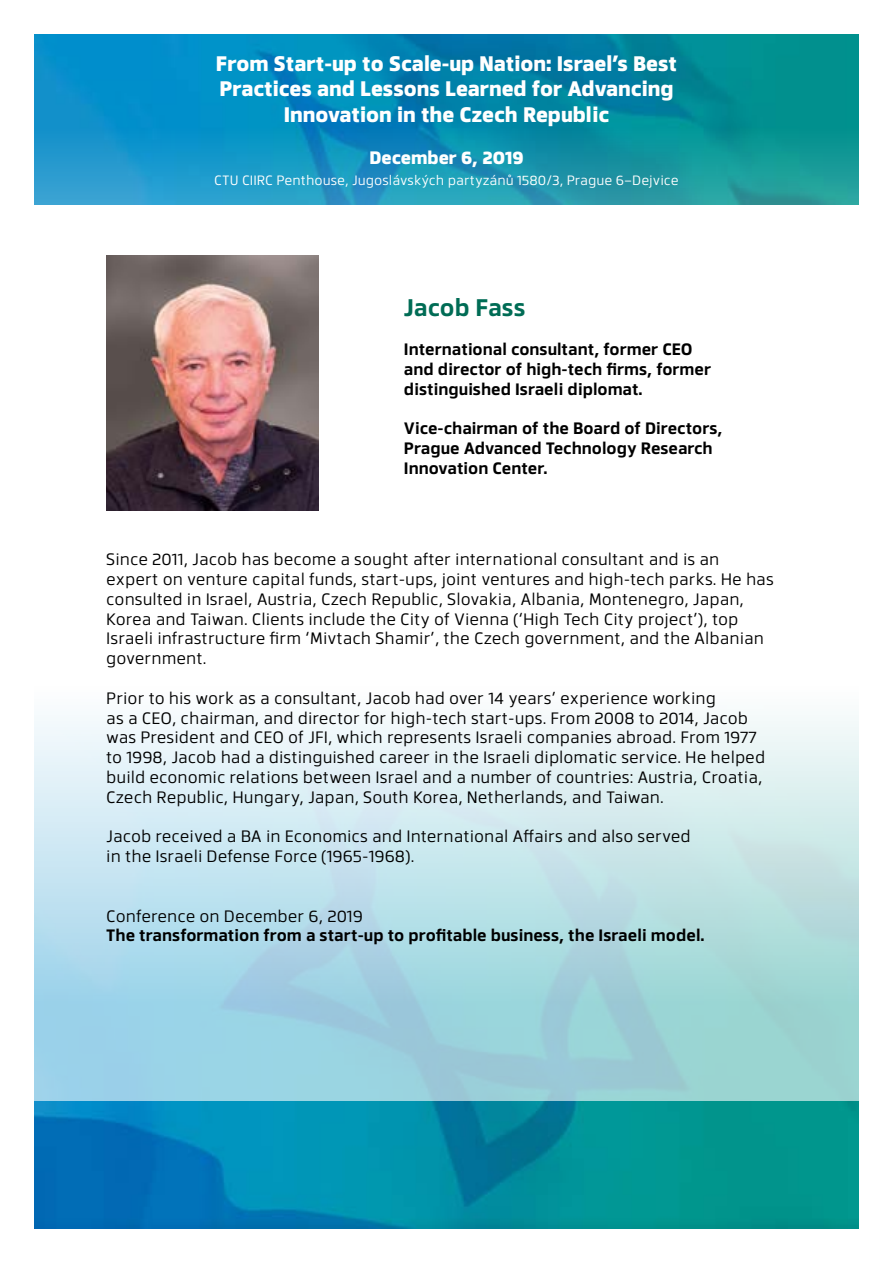
<style>
.page{position:relative;width:893px;height:1263px;background:#fff}
.page>*{position:absolute;margin:0;border:0;box-sizing:border-box;transform-origin:0 0}
.t1{font:700 24px "Facto";color:#006c55}
.t2{font:800 21px/25.2px "Facto";color:#fff;text-align:center}
.t3{font:800 18px "Facto";color:#fff}
.t4{font:16.5px/19.8px "Facto";color:#000}
.t5{font:700 16.5px/19.8px "Facto";color:#000}
.t6{font:13.5px "Facto";color:#fff}
</style>
<div class="page">
<img style="left:34px;top:34px;width:825px;height:170px">
<img style="left:34px;top:1101px;width:825px;height:128px">
<img style="left:106px;top:255px;width:213px;height:255px">
<p class="t2" style="left:216px;top:50px;width:463px">From Start-up to Scale-up Nation: Israel’s Best<br>Practices and Lessons Learned for Advancing<br>Innovation in the Czech Republic</p>
<p class="t3" style="left:369px;top:144px;width:156px">December 6, 2019</p>
<p class="t6" style="left:214px;top:170px;width:466px">CTU CIIRC Penthouse, Jugoslávských partyzánů 1580/3, Prague 6–Dejvice</p>
<h1 class="t1" style="left:404px;top:289px;width:123px">Jacob Fass</h1>
<p class="t5" style="left:404px;top:339px;width:309px">International consultant, former CEO and director of high-tech firms, former distinguished Israeli diplomat.</p>
<p class="t5" style="left:404px;top:418px;width:320px">Vice-chairman of the Board of Directors,<br>Prague Advanced Technology Research<br>Innovation Center.</p>
<p class="t4" style="left:106px;top:548px;width:669px">Since 2011, Jacob has become a sought after international consultant and is an expert on venture capital funds, start-ups, joint ventures and high-tech parks. He has consulted in Israel, Austria, Czech Republic, Slovakia, Albania, Montenegro, Japan, Korea and Taiwan. Clients include the City of Vienna (‘High Tech City project’), top Israeli infrastructure firm ‘Mivtach Shamir’, the Czech government, and the Albanian government.</p>
<p class="t4" style="left:106px;top:687px;width:660px">Prior to his work as a consultant, Jacob had over 14 years’ experience working<br>as a CEO, chairman, and director for high-tech start-ups. From 2008 to 2014, Jacob was President and CEO of JFI, which represents Israeli companies abroad. From 1977 to 1998, Jacob had a distinguished career in the Israeli diplomatic service. He helped build economic relations between Israel and a number of countries: Austria, Croatia, Czech Republic, Hungary, Japan, South Korea, Netherlands, and Taiwan.</p>
<p class="t4" style="left:106px;top:826px;width:586px">Jacob received a BA in Economics and International Affairs and also served in the Israeli Defense Force (1965-1968).</p>
<p class="t4" style="left:106px;top:905px;width:258px">Conference on December 6, 2019</p>
<p class="t5" style="left:106px;top:925px;width:600px">The transformation from a start-up to profitable business, the Israeli model.</p>
</div>
